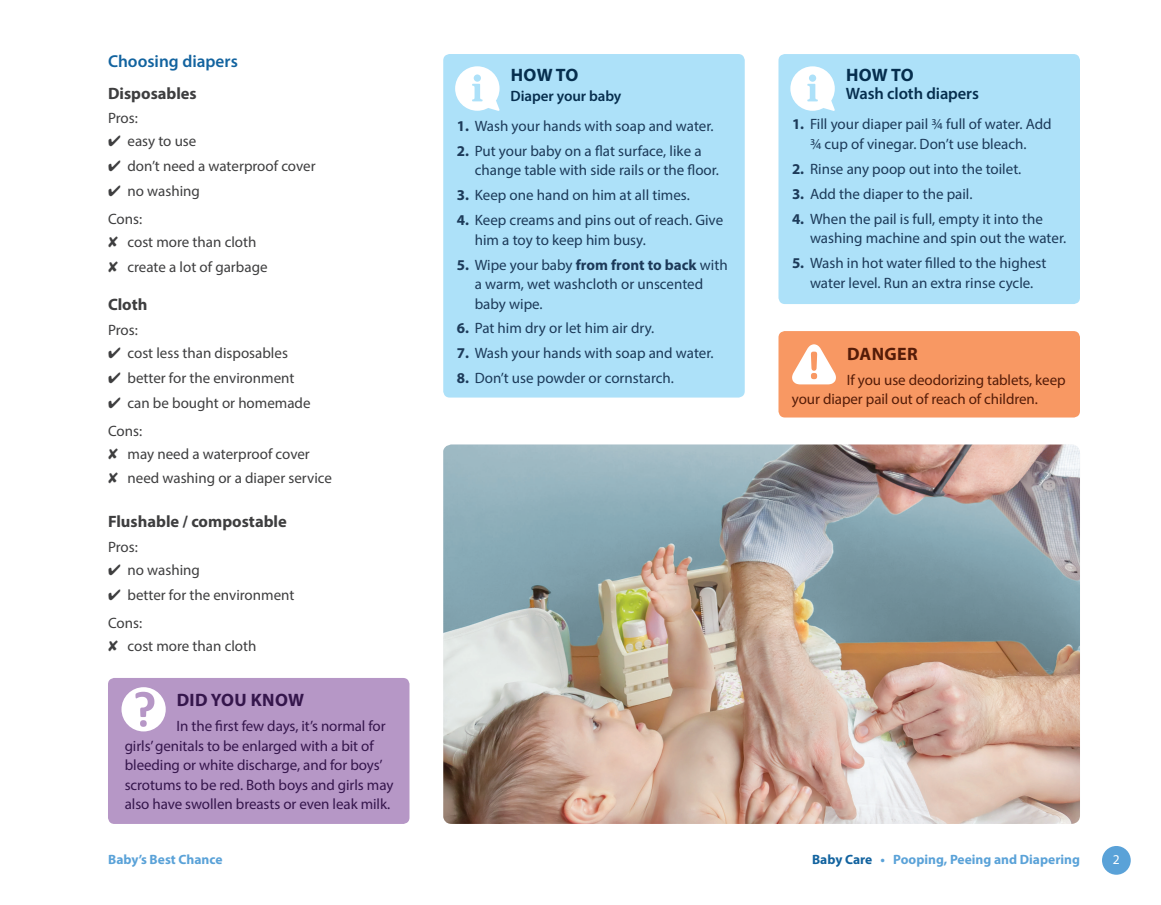
<style>
.page{position:relative;width:1161px;height:905px;background:#fff}
.page>*{position:absolute;margin:0;border:0;box-sizing:border-box;transform-origin:0 0}
.t1{font:700 18px "Myriad Pro";letter-spacing:.02em;color:#35164c}
.t2{font:700 18px "Myriad Pro";letter-spacing:.015em;color:#062e4e}
.t3{font:700 18px "Myriad Pro";letter-spacing:.02em;color:#551c08}
.t4{font:600 17.25px "Myriad Pro";color:#12639f}
.t5{font:700 16.5px "Myriad Pro";color:#3e3e3f}
.t6{font:600 16.5px "Myriad Pro";letter-spacing:-.005em;color:#062e4e}
.t7{font:15px/19.5px "Myriad Pro";color:#1c3a59}
.t8{font:15px/28.2px "Myriad Pro";color:#3e3e3f}
.t9{font:15px/19.5px "Myriad Pro";letter-spacing:-.005em;color:#35164c}
.t10{font:15px/19.5px "Myriad Pro";letter-spacing:-.005em;color:#551c08}
.t11{font:600 15px "Myriad Pro";letter-spacing:-.005em;color:#062e4e}
.t12{font:700 13.5px "Myriad Pro";color:#5aa2d8}
.t13{font:13.5px "Myriad Pro";color:#fff}
.s1{font-weight:700}
.s2{color:#12639f}
</style>
<div class="page">
<div style="left:1102px;top:846px;width:29px;height:28px;background:#5aa2d8;border-radius:50%"></div>
<div style="left:779px;top:331px;width:301px;height:86px;background:#f89863;border-radius:6px"></div>
<svg style="left:792px;top:344px;width:44px;height:40px"></svg>
<img style="left:443px;top:444px;width:637px;height:380px">
<div style="left:108px;top:678px;width:301px;height:146px;background:#b697c6;border-radius:6px"></div>
<div style="left:122px;top:687px;width:44px;height:44px;background:#fff;border-radius:50%"></div>
<div style="left:140px;top:720px;width:7px;height:6px;background:#b697c6;border-radius:50%"></div>
<svg style="left:135px;top:691px;width:19px;height:26px"></svg>
<div style="left:443px;top:54px;width:302px;height:343px;background:#ade1f9;border-radius:6px"></div>
<svg style="left:455px;top:66px;width:45px;height:45px"></svg>
<div style="left:779px;top:54px;width:301px;height:250px;background:#ade1f9;border-radius:6px"></div>
<svg style="left:790px;top:66px;width:45px;height:45px"></svg>
<p class="t4" style="left:108px;top:50px;width:131px">Choosing diapers</p>
<p class="t5" style="left:108px;top:82px;width:90px">Disposables</p>
<p class="t8" style="left:108px;top:104px;width:31px">Pros:</p>
<p class="t8" style="left:108px;top:127px;width:90px">✔ easy to use</p>
<p class="t8" style="left:108px;top:152px;width:209px">✔ don’t need a waterproof cover</p>
<p class="t8" style="left:108px;top:177px;width:93px">✔ no washing<br>Cons:</p>
<p class="t8" style="left:108px;top:229px;width:161px;line-height:24.9px">✘ cost more than cloth ✘ create a lot of garbage</p>
<p class="t5" style="left:108px;top:294px;width:41px">Cloth</p>
<p class="t8" style="left:108px;top:315px;width:31px">Pros:</p>
<p class="t8" style="left:108px;top:338px;width:181px">✔ cost less than disposables</p>
<p class="t8" style="left:108px;top:363px;width:188px">✔ better for the environment</p>
<p class="t8" style="left:108px;top:388px;width:204px">✔ can be bought or homemade<br>Cons:</p>
<p class="t8" style="left:108px;top:441px;width:226px;line-height:24.9px">✘ may need a waterproof cover<br>✘ need washing or a diaper service</p>
<p class="t5" style="left:108px;top:510px;width:180px">Flushable / compostable</p>
<p class="t8" style="left:108px;top:532px;width:31px">Pros:</p>
<p class="t8" style="left:108px;top:555px;width:93px">✔ no washing</p>
<p class="t8" style="left:108px;top:580px;width:188px">✔ better for the environment<br>Cons:</p>
<p class="t8" style="left:108px;top:631px;width:150px">✘ cost more than cloth</p>
<p class="t1" style="left:177px;top:688px;width:129px">DID YOU KNOW</p>
<p class="t9" style="left:125px;top:716px;width:270px;text-indent:52px">In the first few days, it’s normal for girls’ genitals to be enlarged with a bit of bleeding or white discharge, and for boys’ scrotums to be red. Both boys and girls may also have swollen breasts or even leak milk.</p>
<p class="t2" style="left:511px;top:63px;width:69px">HOW TO</p>
<p class="t11" style="left:511px;top:86px;width:112px">Diaper your baby</p>
<p class="t7" style="left:457px;top:116px;width:258px"><span class="s1">1.</span> Wash your hands with soap and water.</p>
<p class="t7" style="left:475px;top:141px;width:246px;text-indent:-18px"><span class="s1">2.</span> Put your baby on a flat surface, like a change table with side rails or the floor.</p>
<p class="t7" style="left:457px;top:185px;width:235px"><span class="s1">3.</span> Keep one hand on him at all times.</p>
<p class="t7" style="left:475px;top:210px;width:250px;text-indent:-18px"><span class="s1">4.</span> Keep creams and pins out of reach. Give him a toy to keep him busy.</p>
<p class="t7" style="left:475px;top:254px;width:254px;text-indent:-18px"><span class="s1">5.</span> Wipe your baby <span class="s1">from front to back</span> with a warm, wet washcloth or unscented baby wipe.</p>
<p class="t7" style="left:457px;top:318px;width:199px"><span class="s1">6.</span> Pat him dry or let him air dry.</p>
<p class="t7" style="left:457px;top:343px;width:258px"><span class="s1">7.</span> Wash your hands with soap and water.</p>
<p class="t7" style="left:457px;top:368px;width:219px"><span class="s1">8.</span> Don’t use powder or cornstarch.</p>
<p class="t2" style="left:846px;top:63px;width:69px">HOW TO</p>
<p class="t6" style="left:846px;top:83px;width:135px">Wash cloth diapers</p>
<p class="t7" style="left:792px;top:114px;width:261px;text-align:center"><span class="s1">1.</span> Fill your diaper pail ¾ full of water. Add ¾ cup of vinegar. Don’t use bleach.</p>
<p class="t7" style="left:792px;top:159px;width:231px"><span class="s1">2.</span> Rinse any poop out into the toilet.</p>
<p class="t7" style="left:792px;top:184px;width:182px"><span class="s1">3.</span> Add the diaper to the pail.</p>
<p class="t7" style="left:810px;top:209px;width:258px;text-indent:-18px"><span class="s1">4.</span> When the pail is full, empty it into the washing machine and spin out the water.</p>
<p class="t7" style="left:792px;top:253px;width:256px;text-align:center"><span class="s1">5.</span> Wash in hot water filled to the highest water level. Run an extra rinse cycle.</p>
<p class="t3" style="left:847px;top:342px;width:72px">DANGER</p>
<p class="t10" style="left:792px;top:369px;width:275px;text-indent:55px">If you use deodorizing tablets, keep your diaper pail out of reach of children.</p>
<p class="t12" style="left:108px;top:851px;width:116px">Baby’s Best Chance</p>
<p class="t12" style="left:812px;top:851px;width:269px"><span class="s2">Baby Care</span> • Pooping, Peeing and Diapering</p>
<p class="t13" style="left:1113px;top:851px;width:8px">2</p>
</div>
